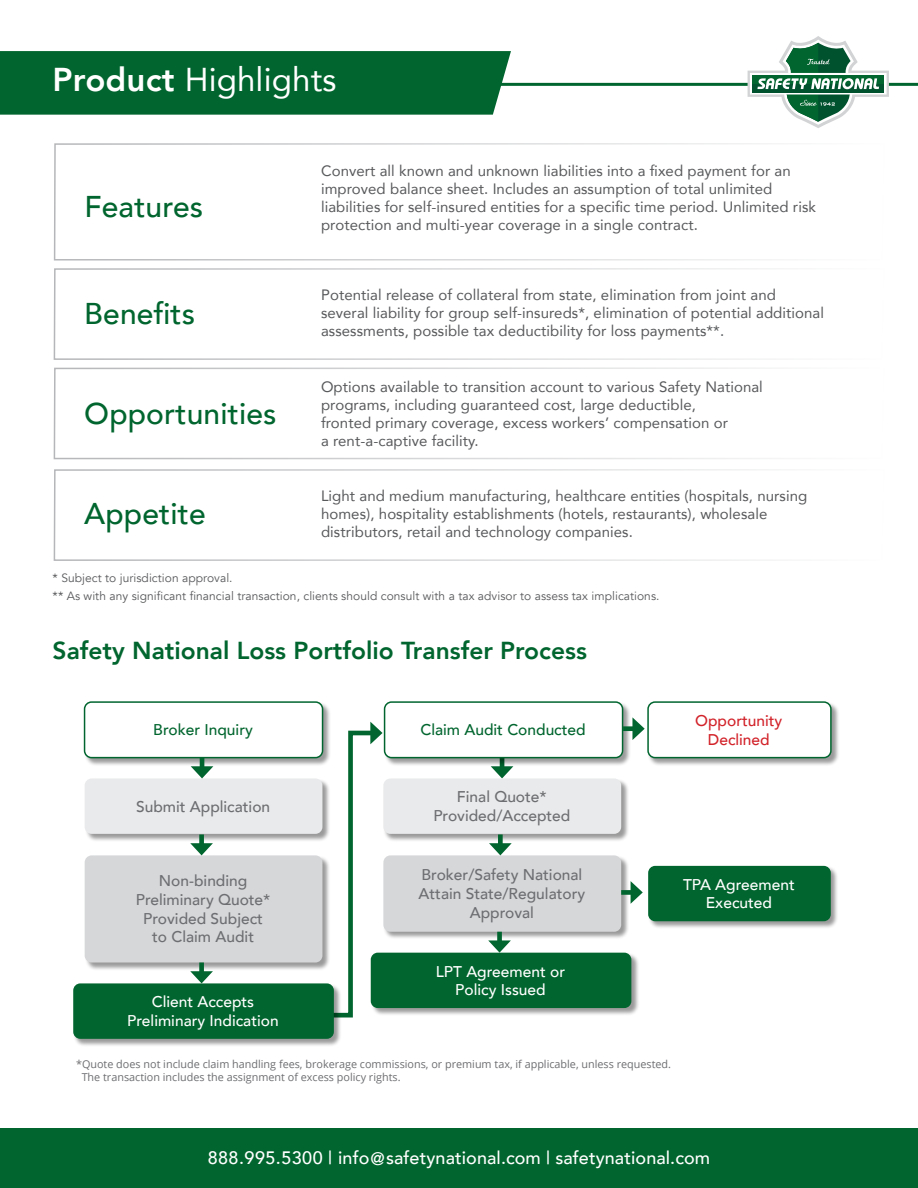
<style>
.page{position:relative;width:918px;height:1188px;background:#fff}
.page>*{position:absolute;margin:0;border:0;box-sizing:border-box;transform-origin:0 0}
.t1{font:33px "Avenir";letter-spacing:.005em;color:#fff}
.t2{font:500 30px "Avenir";letter-spacing:.005em;color:#00652e}
.t3{font:800 24.6px "Avenir";color:#00652e}
.t4{font:500 18px "Avenir";letter-spacing:.005em;color:#fff}
.t5{font:500 15.6px/18.6px "Avenir";color:#6d6e71;text-align:center}
.t6{font:500 15.6px/18.6px "Avenir";color:#fff;text-align:center}
.t7{font:500 15.6px "Avenir";color:#00652e}
.t8{font:500 15.6px/18.6px "Avenir";color:#d2232a;text-align:center}
.t9{font:15px/18px "Avenir";letter-spacing:.005em;color:#58595b}
.t10{font:12px/18px "Avenir";letter-spacing:.005em;color:#58595b}
.t11{font:10.8px/13px "Open Sans";color:#6d6e71}
.s1{font-weight:800}
</style>
<div class="page">
<div style="left:0;top:1129px;width:918px;height:59px;background:#00652e"></div>
<svg style="left:53px;top:143px;width:722px;height:118px"></svg>
<svg style="left:53px;top:268px;width:719px;height:92px"></svg>
<svg style="left:53px;top:367px;width:722px;height:93px"></svg>
<svg style="left:53px;top:469px;width:719px;height:92px"></svg>
<hr style="left:3px;top:83px;width:915px;height:3px;background:#00652e">
<div style="left:0;top:51px;width:511px;height:64px;background:#00652e"></div>
<svg style="left:342px;top:722px;width:41px;height:296px"></svg>
<div style="left:84px;top:701px;width:247px;height:66px;background:#000;opacity:.4"></div>
<div style="left:85px;top:702px;width:238px;height:56px;background:#fff;border-radius:7px"></div>
<div style="left:84px;top:701px;width:239px;height:57px;border:2px solid #00652e;border-radius:7px"></div>
<div style="left:85px;top:778px;width:245px;height:64px;background:#000;opacity:.4"></div>
<div style="left:85px;top:778px;width:237px;height:56px;background:#e9eaeb;border-radius:7px"></div>
<div style="left:85px;top:855px;width:245px;height:115px;background:#000;opacity:.4"></div>
<div style="left:85px;top:855px;width:237px;height:108px;background:#d6d7d9;border-radius:7px"></div>
<hr style="left:200px;top:758px;width:4px;height:13px;background:#00652e">
<svg style="left:191px;top:766px;width:22px;height:12px"></svg>
<div style="left:199px;top:834px;width:5px;height:13px;background:#00652e"></div>
<svg style="left:190px;top:843px;width:23px;height:12px"></svg>
<div style="left:199px;top:963px;width:5px;height:13px;background:#00652e"></div>
<svg style="left:190px;top:971px;width:23px;height:12px"></svg>
<svg style="left:491px;top:767px;width:22px;height:11px"></svg>
<div style="left:384px;top:701px;width:247px;height:66px;background:#000;opacity:.4"></div>
<div style="left:385px;top:702px;width:238px;height:56px;background:#fff;border-radius:7px"></div>
<div style="left:384px;top:701px;width:239px;height:57px;border:2px solid #00652e;border-radius:7px"></div>
<div style="left:647px;top:701px;width:193px;height:66px;background:#000;opacity:.4"></div>
<div style="left:648px;top:702px;width:183px;height:56px;background:#fff;border-radius:7px"></div>
<div style="left:647px;top:701px;width:185px;height:57px;border:2px solid #00652e;border-radius:7px"></div>
<div style="left:623px;top:726px;width:14px;height:5px;background:#00652e"></div>
<svg style="left:632px;top:717px;width:13px;height:23px"></svg>
<div style="left:383px;top:778px;width:246px;height:64px;background:#000;opacity:.4"></div>
<div style="left:383px;top:778px;width:238px;height:56px;background:#e9eaeb;border-radius:7px"></div>
<div style="left:383px;top:855px;width:246px;height:85px;background:#000;opacity:.4"></div>
<div style="left:383px;top:855px;width:238px;height:77px;background:#d6d7d9;border-radius:7px"></div>
<div style="left:498px;top:834px;width:5px;height:13px;background:#00652e"></div>
<svg style="left:489px;top:843px;width:23px;height:12px"></svg>
<div style="left:371px;top:953px;width:269px;height:63px;background:#000;opacity:.4"></div>
<div style="left:371px;top:953px;width:260px;height:55px;background:#00652e;border-radius:7px"></div>
<div style="left:648px;top:866px;width:191px;height:64px;background:#000;opacity:.4"></div>
<div style="left:648px;top:866px;width:183px;height:55px;background:#00652e;border-radius:7px"></div>
<div style="left:621px;top:890px;width:14px;height:5px;background:#00652e"></div>
<svg style="left:631px;top:881px;width:12px;height:23px"></svg>
<div style="left:497px;top:932px;width:5px;height:13px;background:#00652e"></div>
<svg style="left:488px;top:940px;width:23px;height:13px"></svg>
<div style="left:73px;top:983px;width:269px;height:64px;background:#000;opacity:.4"></div>
<div style="left:73px;top:983px;width:261px;height:56px;background:#00652e;border-radius:7px"></div>
<svg style="left:748px;top:36px;width:141px;height:92px"></svg>
<h1 class="t1" style="left:53px;top:53px;width:285px"><span class="s1">Product</span> Highlights</h1>
<h2 class="t2" style="left:84px;top:180px;width:120px">Features</h2>
<h2 class="t2" style="left:84px;top:288px;width:112px">Benefits</h2>
<h2 class="t2" style="left:84px;top:387px;width:194px">Opportunities</h2>
<h2 class="t2" style="left:84px;top:487px;width:123px">Appetite</h2>
<p class="t9" style="left:321px;top:161px;width:496px">Convert all known and unknown liabilities into a fixed payment for an improved balance sheet. Includes an assumption of total unlimited liabilities for self-insured entities for a specific time period. Unlimited risk protection and multi-year coverage in a single contract.</p>
<p class="t9" style="left:321px;top:286px;width:505px">Potential release of collateral from state, elimination from joint and several liability for group self-insureds*, elimination of potential additional assessments, possible tax deductibility for loss payments**.</p>
<p class="t9" style="left:321px;top:377px;width:443px">Options available to transition account to various Safety National programs, including guaranteed cost, large deductible,<br>fronted primary coverage, excess workers’ compensation or<br>a rent-a-captive facility.</p>
<p class="t9" style="left:321px;top:487px;width:488px">Light and medium manufacturing, healthcare entities (hospitals, nursing homes), hospitality establishments (hotels, restaurants), wholesale distributors, retail and technology companies.</p>
<p class="t10" style="left:53px;top:569px;width:608px">* Subject to jurisdiction approval.<br>** As with any significant financial transaction, clients should consult with a tax advisor to assess tax implications.</p>
<h3 class="t3" style="left:53px;top:631px;width:536px">Safety National Loss Portfolio Transfer Process</h3>
<p class="t7" style="left:153px;top:716px;width:101px">Broker Inquiry</p>
<p class="t5" style="left:136px;top:796px;width:136px">Submit Application</p>
<p class="t5" style="left:136px;top:871px;width:136px">Non-binding<br>Preliminary Quote*<br>Provided Subject to Claim Audit</p>
<p class="t6" style="left:127px;top:992px;width:153px">Client Accepts<br>Preliminary Indication</p>
<p class="t7" style="left:420px;top:716px;width:167px">Claim Audit Conducted</p>
<p class="t8" style="left:695px;top:710px;width:89px">Opportunity<br>Declined</p>
<p class="t5" style="left:433px;top:787px;width:139px">Final Quote*<br>Provided/Accepted</p>
<p class="t5" style="left:419px;top:865px;width:168px">Broker/Safety National<br>Attain State/Regulatory<br>Approval</p>
<p class="t6" style="left:436px;top:961px;width:131px">LPT Agreement or<br>Policy Issued</p>
<p class="t6" style="left:683px;top:874px;width:113px">TPA Agreement<br>Executed</p>
<p class="t11" style="left:82px;top:1057px;width:591px;text-indent:-6px">*Quote does not include claim handling fees, brokerage commissions, or premium tax, if applicable, unless requested.<br>The transaction includes the assignment of excess policy rights.</p>
<p class="t4" style="left:208px;top:1143px;width:504px">888.995.5300 | info@safetynational.com | safetynational.com</p>
</div>
